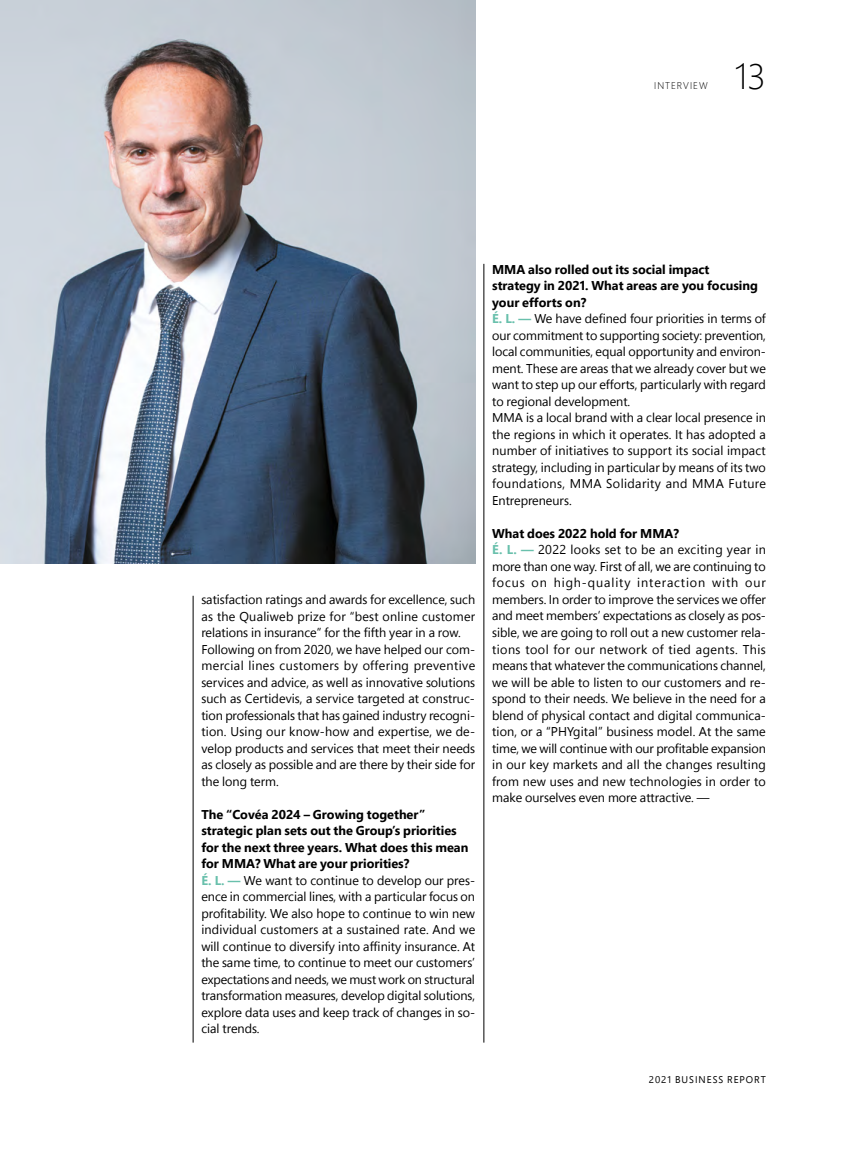
<style>
.page{position:relative;width:851px;height:1149px;background:#fff}
.page>*{position:absolute;margin:0;border:0;box-sizing:border-box;transform-origin:0 0}
.t1{font:300 36px "Segoe Pro Display";color:#000}
.t2{font:12.75px/16.5px "Segoe Pro Display";color:#000}
.t3{font:9.75px "Segoe Pro Display";letter-spacing:.1em;color:#000}
.t4{font:300 9.75px "Segoe Pro Display";letter-spacing:.1em;color:#000}
.s1{font-weight:700}
.s2{font-weight:700;color:#69c0ac}
</style>
<div class="page">
<img style="left:0;top:0;width:475px;height:563px">
<hr style="left:483px;top:264px;width:1px;height:778px;background:#000">
<hr style="left:193px;top:595px;width:1px;height:447px;background:#000">
<p class="t4" style="left:654px;top:79px;width:55px">INTERVIEW</p>
<h1 class="t1" style="left:734px;top:52px;width:33px">13</h1>
<p class="t2" style="left:201px;top:590px;width:275px">satisfaction ratings and awards for excellence, such as the Qualiweb prize for “best online customer relations in insurance” for the fifth year in a row.<br>Following on from 2020, we have helped our com&shy;mercial lines customers by offering preventive services and advice, as well as innovative solutions such as Certidevis, a service targeted at construc&shy;tion professionals that has gained industry recogni&shy;tion. Using our know-how and expertise, we de&shy;velop products and services that meet their needs as closely as possible and are there by their side for the long term.</p>
<p class="t2" style="left:201px;top:805px;width:275px"><span class="s1">The “Covéa 2024 – Growing together” strategic plan sets out the Group’s priorities for the next three years. What does this mean for MMA? What are your priorities?<br></span><span class="s2">É. L. —</span> We want to continue to develop our pres&shy;ence in commercial lines, with a particular focus on profitability. We also hope to continue to win new individual customers at a sustained rate. And we will continue to diversify into affinity insurance. At the same time, to continue to meet our customers’ expectations and needs, we must work on structural transformation measures, develop digital solutions, explore data uses and keep track of changes in so&shy;cial trends.</p>
<p class="t2" style="left:492px;top:260px;width:275px"><span class="s1">MMA also rolled out its social impact<br>strategy in 2021. What areas are you focusing your efforts on?<br></span><span class="s2">É. L. —</span> We have defined four priorities in terms of our commitment to supporting society: prevention, local communities, equal opportunity and environ&shy;ment. These are areas that we already cover but we want to step up our efforts, particularly with regard to regional development.<br>MMA is a local brand with a clear local presence in the regions in which it operates. It has adopted a number of initiatives to support its social impact strategy, including in particular by means of its two foundations, MMA Solidarity and MMA Future Entrepreneurs.</p>
<p class="t2" style="left:492px;top:524px;width:275px"><span class="s1">What does 2022 hold for MMA?<br></span><span class="s2">É. L. —</span> 2022 looks set to be an exciting year in more than one way. First of all, we are continuing to focus on high-quality interaction with our members. In order to improve the services we offer and meet members’ expectations as closely as pos&shy;sible, we are going to roll out a new customer rela&shy;tions tool for our network of tied agents. This means that whatever the communications channel, we will be able to listen to our customers and re&shy;spond to their needs. We believe in the need for a blend of physical contact and digital communica&shy;tion, or a “PHYgital” business model. At the same time, we will continue with our profitable expansion in our key markets and all the changes resulting from new uses and new technologies in order to make ourselves even more attractive. —</p>
<p class="t3" style="left:648px;top:1072px;width:118px">2021 BUSINESS REPORT</p>
</div>
